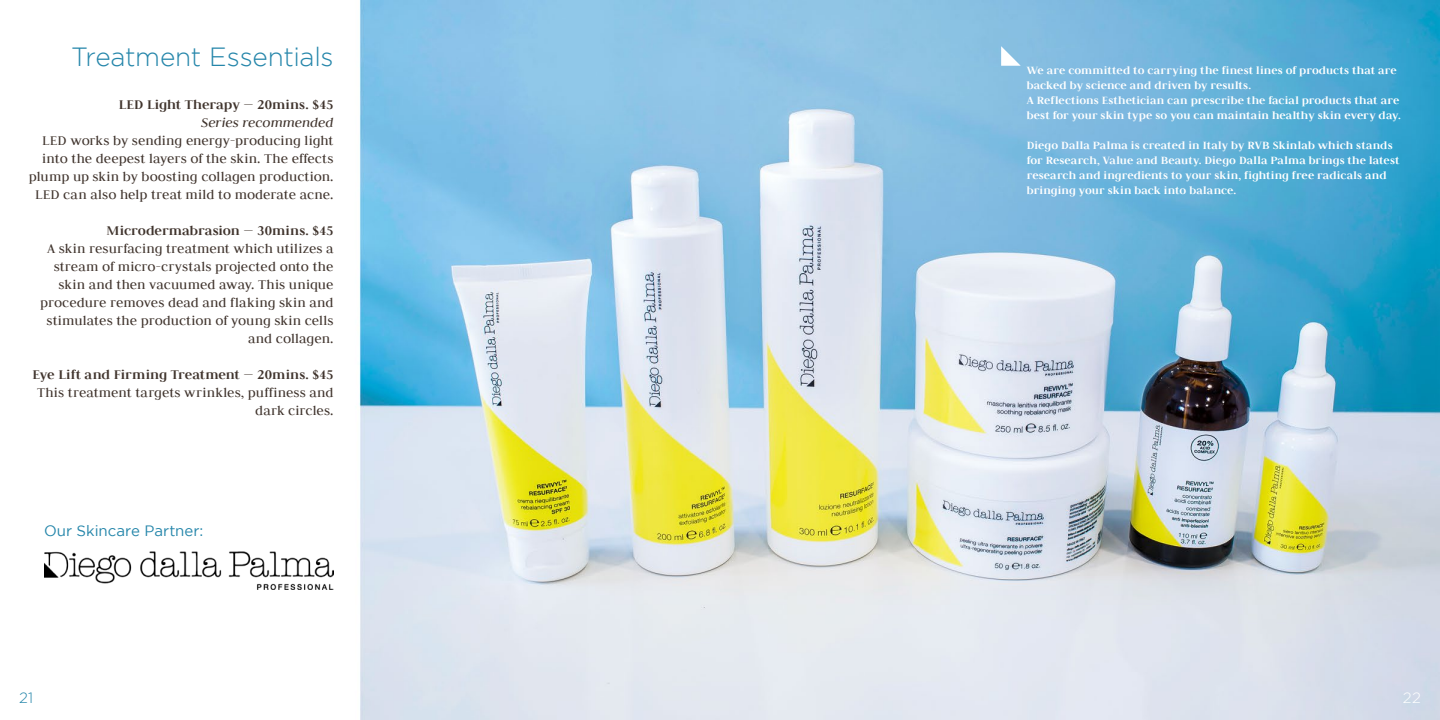
<style>
.page{position:relative;width:1440px;height:720px;background:#fff}
.page>*{position:absolute;margin:0;border:0;box-sizing:border-box;transform-origin:0 0}
.t1{font:300 26.25px "Gotham";letter-spacing:-.015em;color:#2586aa}
.t2{font:15px/18px "Judson";letter-spacing:.005em;color:#40342d;text-align:right}
.t3{font:700 15px "Judson";letter-spacing:.005em;color:#40342d}
.t4{font:15px "Gotham";color:#2586aa}
.t5{font:italic 15px "Judson";letter-spacing:-.005em;color:#40342d}
.t6{font:300 15px "Gotham";color:#2586aa}
.t7{font:300 15px "Gotham";color:#fff}
.t8{font:700 12.5px/15px "Judson";letter-spacing:.01em;color:#fff}
</style>
<div class="page">
<img style="left:359px;top:0;width:1081px;height:720px">
<img style="left:44px;top:551px;width:290px;height:39px">
<svg style="left:1001px;top:46px;width:20px;height:20px"></svg>
<h1 class="t1" style="left:71px;top:42px;width:264px">Treatment Essentials</h1>
<p class="t3" style="left:119px;top:96px;width:216px">LED Light Therapy — 20mins. $45</p>
<p class="t5" style="left:201px;top:114px;width:134px">Series recommended</p>
<p class="t2" style="left:29px;top:131px;width:306px">LED works by sending energy-producing light into the deepest layers of the skin. The effects plump up skin by boosting collagen production.<br>LED can also help treat mild to moderate acne.</p>
<p class="t3" style="left:107px;top:222px;width:228px">Microdermabrasion — 30mins. $45</p>
<p class="t2" style="left:40px;top:239px;width:295px">A skin resurfacing treatment which utilizes a stream of micro-crystals projected onto the skin and then vacuumed away. This unique procedure removes dead and flaking skin and stimulates the production of young skin cells and collagen.</p>
<p class="t3" style="left:33px;top:366px;width:302px">Eye Lift and Firming Treatment — 20mins. $45</p>
<p class="t2" style="left:37px;top:383px;width:298px">This treatment targets wrinkles, puffiness and dark circles.</p>
<p class="t4" style="left:44px;top:523px;width:161px">Our Skincare Partner:</p>
<p class="t8" style="left:1027px;top:62px;width:375px">We are committed to carrying the finest lines of products that are backed by science and driven by results.<br>A Reflections Esthetician can prescribe the facial products that are best for your skin type so you can maintain healthy skin every day.</p>
<p class="t8" style="left:1027px;top:137px;width:374px">Diego Dalla Palma is created in Italy by RVB Skinlab which stands for Research, Value and Beauty. Diego Dalla Palma brings the latest research and ingredients to your skin, fighting free radicals and bringing your skin back into balance.</p>
<p class="t6" style="left:19px;top:690px;width:16px">21</p>
<p class="t7" style="left:1403px;top:690px;width:19px">22</p>
</div>
